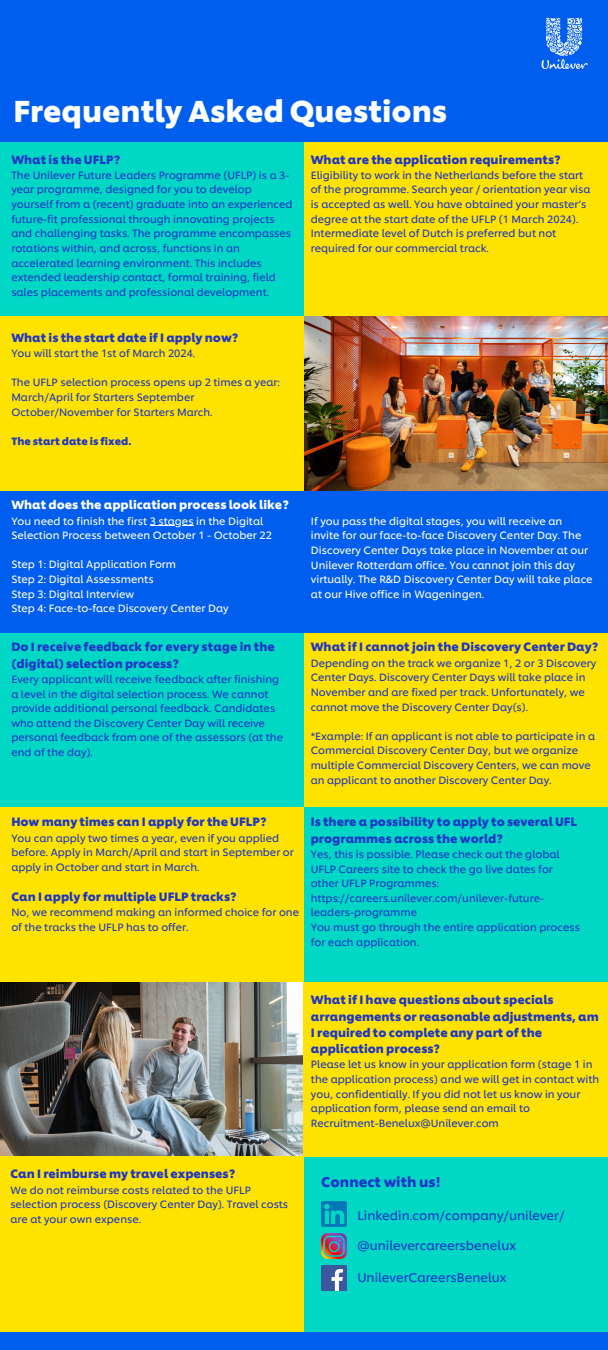
<style>
.page{position:relative;width:608px;height:1350px;background:#00d7c4}
.page>*{position:absolute;margin:0;border:0;box-sizing:border-box;transform-origin:0 0}
.t1{font:700 30px "Unilever Shilling";color:#fff}
.t2{font:700 14.02px "Unilever Shilling";color:#1f36c7}
.t3{font:12.52px "Unilever Shilling";color:#1f36c7}
.t4{font:700 12px/16.4px "Unilever Shilling";color:#1f36c7}
.t5{font:700 12px "Unilever Shilling";color:#fff}
.t6{font:10.5px/14.6px "Unilever Shilling";color:#1f36c7}
.t7{font:10.5px/14.6px "Unilever Shilling";color:#fff}
.t8{font:700 10.5px "Unilever Shilling";color:#1f36c7}
</style>
<div class="page">
<div style="left:304px;top:141px;width:304px;height:178px;background:#ffe300"></div>
<div style="left:0;top:0;width:608px;height:141px;background:#005eef"></div>
<img style="left:541px;top:17px;width:47px;height:52px">
<div style="left:0;top:316px;width:311px;height:176px;background:#ffe300"></div>
<img style="left:304px;top:316px;width:304px;height:176px">
<div style="left:304px;top:632px;width:304px;height:175px;background:#ffe300"></div>
<div style="left:0;top:492px;width:608px;height:141px;background:#005eef"></div>
<div style="left:0;top:807px;width:304px;height:181px;background:#ffe300"></div>
<img style="left:0;top:982px;width:303px;height:175px">
<div style="left:303px;top:982px;width:305px;height:175px;background:#ffe300"></div>
<div style="left:0;top:1332px;width:608px;height:18px;background:#005eef"></div>
<hr style="left:150px;top:525px;width:43px;height:1px;background:#fff">
<div style="left:0;top:1157px;width:303px;height:175px;background:#ffe300"></div>
<img style="left:321px;top:1202px;width:25px;height:25px">
<img style="left:321px;top:1233px;width:25px;height:26px">
<img style="left:321px;top:1265px;width:25px;height:26px">
<p class="t1" style="left:13px;top:87px;width:435px">Frequently Asked Questions</p>
<p class="t4" style="left:11px;top:150px;width:110px">What is the UFLP?</p>
<p class="t6" style="left:11px;top:167px;width:282px">The Unilever Future Leaders Programme (UFLP) is a 3- year programme, designed for you to develop yourself from a (recent) graduate into an experienced future-fit professional through innovating projects and challenging tasks. The programme encompasses rotations within, and across, functions in an accelerated learning environment. This includes extended leadership contact, formal training, field sales placements and professional development.</p>
<p class="t4" style="left:310px;top:150px;width:251px">What are the application requirements?</p>
<p class="t6" style="left:310px;top:167px;width:281px">Eligibility to work in the Netherlands before the start of the programme. Search year / orientation year visa is accepted as well. You have obtained your master’s degree at the start date of the UFLP (1 March 2024).<br>Intermediate level of Dutch is preferred but not required for our commercial track.</p>
<p class="t4" style="left:11px;top:328px;width:228px">What is the start date if I apply now?</p>
<p class="t6" style="left:11px;top:345px;width:185px">You will start the 1st of March 2024.</p>
<p class="t6" style="left:11px;top:374px;width:270px">The UFLP selection process opens up 2 times a year:<br>March/April for Starters September<br>October/November for Starters March.</p>
<p class="t8" style="left:11px;top:433px;width:122px">The start date is fixed.</p>
<p class="t5" style="left:11px;top:495px;width:279px">What does the application process look like?</p>
<p class="t7" style="left:11px;top:512px;width:262px">You need to finish the first 3 stages in the Digital<br>Selection Process between October 1 - October 22</p>
<p class="t7" style="left:11px;top:556px;width:166px">Step 1: Digital Application Form</p>
<p class="t7" style="left:11px;top:571px;width:144px">Step 2: Digital Assessments</p>
<p class="t7" style="left:11px;top:585px;width:124px">Step 3: Digital Interview</p>
<p class="t7" style="left:11px;top:600px;width:219px">Step 4: Face-to-face Discovery Center Day</p>
<p class="t4" style="left:11px;top:638px;width:265px">Do I receive feedback for every stage in the (digital) selection process?</p>
<p class="t6" style="left:11px;top:671px;width:273px">Every applicant will receive feedback after finishing a level in the digital selection process. We cannot provide additional personal feedback. Candidates who attend the Discovery Center Day will receive personal feedback from one of the assessors (at the end of the day).</p>
<p class="t7" style="left:311px;top:513px;width:283px">If you pass the digital stages, you will receive an invite for our face-to-face Discovery Center Day. The Discovery Center Days take place in November at our Unilever Rotterdam office. You cannot join this day virtually. The R&amp;D Discovery Center Day will take place at our Hive office in Wageningen.</p>
<p class="t4" style="left:310px;top:638px;width:289px">What if I cannot join the Discovery Center Day?</p>
<p class="t6" style="left:310px;top:655px;width:287px">Depending on the track we organize 1, 2 or 3 Discovery Center Days. Discovery Center Days will take place in November and are fixed per track. Unfortunately, we cannot move the Discovery Center Day(s).</p>
<p class="t6" style="left:310px;top:728px;width:286px">*Example: If an applicant is not able to participate in a Commercial Discovery Center Day, but we organize multiple Commercial Discovery Centers, we can move an applicant to another Discovery Center Day.</p>
<p class="t4" style="left:11px;top:813px;width:256px">How many times can I apply for the UFLP?</p>
<p class="t6" style="left:11px;top:829px;width:284px">You can apply two times a year, even if you applied before. Apply in March/April and start in September or apply in October and start in March.</p>
<p class="t4" style="left:11px;top:887px;width:227px">Can I apply for multiple UFLP tracks?</p>
<p class="t6" style="left:11px;top:904px;width:289px">No, we recommend making an informed choice for one of the tracks the UFLP has to offer.</p>
<p class="t4" style="left:310px;top:813px;width:268px">Is there a possibility to apply to several UFL programmes across the world?</p>
<p class="t6" style="left:310px;top:846px;width:250px">Yes, this is possible. Please check out the global UFLP Careers site to check the go live dates for other UFLP Programmes: https://careers.unilever.com/unilever-future&shy;leaders-programme</p>
<p class="t6" style="left:310px;top:919px;width:270px">You must go through the entire application process for each application.</p>
<p class="t4" style="left:10px;top:1165px;width:226px">Can I reimburse my travel expenses?</p>
<p class="t6" style="left:10px;top:1181px;width:279px">We do not reimburse costs related to the UFLP selection process (Discovery Center Day). Travel costs are at your own expense.</p>
<p class="t4" style="left:311px;top:991px;width:289px">What if I have questions about specials arrangements or reasonable adjustments, am I required to complete any part of the application process?</p>
<p class="t6" style="left:311px;top:1056px;width:290px">Please let us know in your application form (stage 1 in the application process) and we will get in contact with you, confidentially. If you did not let us know in your application form, please send an email to</p>
<p class="t6" style="left:311px;top:1115px;width:189px">Recruitment-Benelux@Unilever.com</p>
<p class="t2" style="left:321px;top:1171px;width:121px">Connect with us!</p>
<p class="t3" style="left:357px;top:1205px;width:209px">Linkedin.com/company/unilever/</p>
<p class="t3" style="left:357px;top:1236px;width:160px">@unilevercareersbenelux</p>
<p class="t3" style="left:357px;top:1268px;width:151px">UnileverCareersBenelux</p>
</div>
